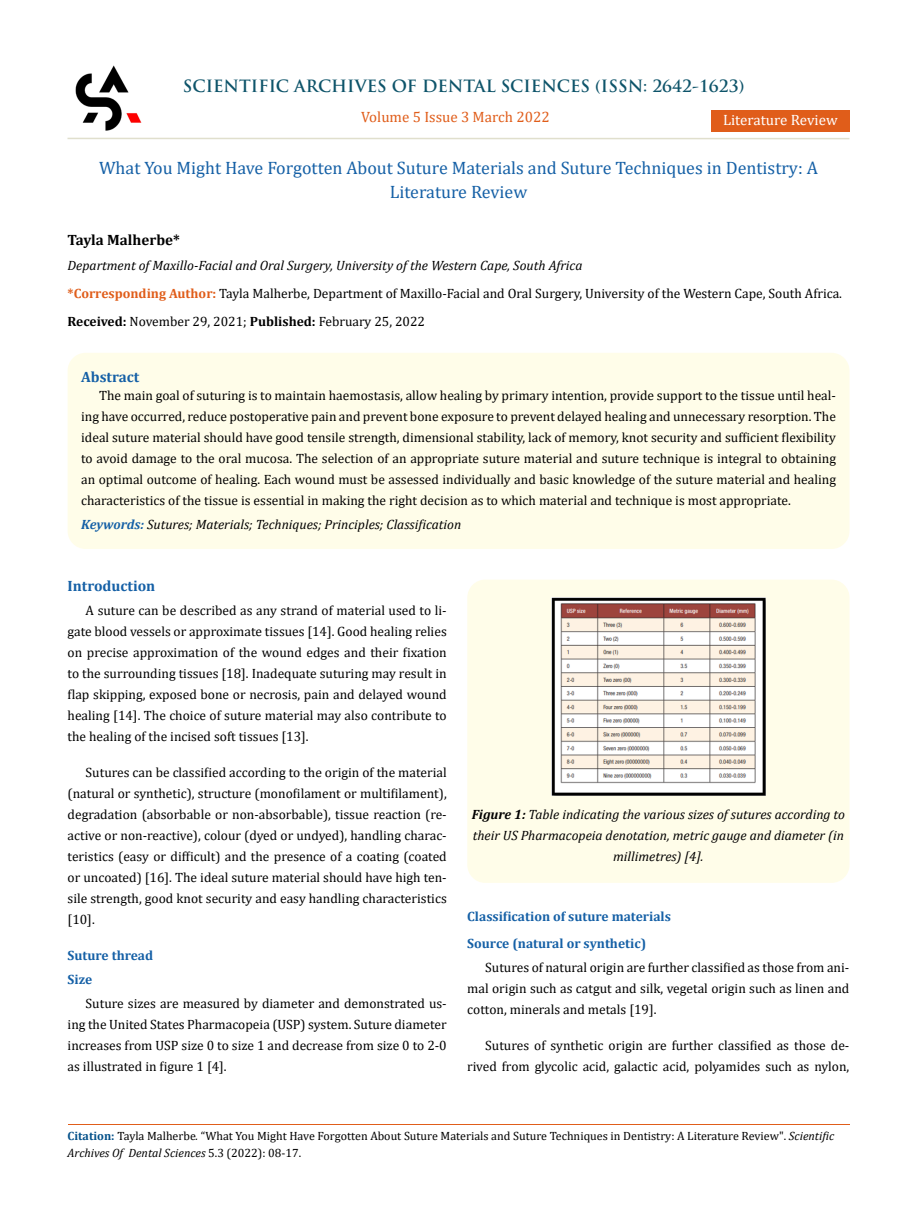
<style>
.page{position:relative;width:917px;height:1224px;background:#fff}
.page>*{position:absolute;margin:0;border:0;box-sizing:border-box;transform-origin:0 0}
.t1{font:18px/24px "Cambria";color:#1560a6;text-align:center}
.t2{font:700 16.5px "Trajan Pro";color:#0e546a}
.t3{font:15px "Cambria";color:#e05d1a}
.t4{font:700 15px "Cambria";color:#1560a6}
.t5{font:15px "Cambria";color:#fff}
.t6{font:700 15px "Cambria";color:#000}
.t7{font:13.5px/21px "Cambria";color:#000;text-align:justify}
.t8{font:italic 13.5px/21px "Cambria";color:#000;text-align:center}
.t9{font:700 13.5px/24px "Cambria";color:#1560a6}
.t10{font:12px/16.5px "Cambria";color:#000}
.s1{font-style:italic}
.s2{font-weight:700;color:#e05d1a}
.s3{font-weight:700}
.s4{font-weight:700;color:#1560a6}
.s5{font-weight:700;color:#035089}
</style>
<div class="page">
<div style="left:711px;top:110px;width:138px;height:22px;background:#e05d1a"></div>
<img style="left:75px;top:65px;width:66px;height:66px">
<div style="left:68px;top:353px;width:781px;height:196px;background:#fffde9;border-radius:18px"></div>
<div style="left:467px;top:580px;width:382px;height:303px;background:#fffde9;border-radius:18px"></div>
<img style="left:551px;top:598px;width:214px;height:197px">
<hr style="left:67px;top:138px;width:782px;height:1px;background:#e0dfcd">
<hr style="left:68px;top:1124px;width:781px;height:1px;background:#e05d1a">
<p class="t2" style="left:183px;top:76px;width:563px">SCIENTIFIC ARCHIVES OF DENTAL SCIENCES (ISSN: 2642-1623)</p>
<p class="t3" style="left:361px;top:108px;width:190px">Volume 5 Issue 3 March 2022</p>
<h1 class="t1" style="left:99px;top:156px;width:720px">What You Might Have Forgotten About Suture Materials and Suture Techniques in Dentistry: A<br>Literature Review</h1>
<p class="t6" style="left:68px;top:230px;width:114px">Tayla Malherbe*</p>
<p class="t7" style="left:68px;top:252px;width:776px;line-height:27.9px"><span class="s1">Department of Maxillo-Facial and Oral Surgery, University of the Western Cape, South Africa<br></span><span class="s2">*Corresponding Author:</span> Tayla Malherbe, Department of Maxillo-Facial and Oral Surgery, University of the Western Cape, South Africa.</p>
<p class="t5" style="left:723px;top:111px;width:116px">Literature Review</p>
<p class="t7" style="left:68px;top:311px;width:359px"><span class="s3">Received:</span> November 29, 2021; <span class="s3">Published:</span> February 25, 2022</p>
<p class="t4" style="left:81px;top:367px;width:60px">Abstract</p>
<p class="t7" style="left:81px;top:385px;width:756px;text-indent:18px">The main goal of suturing is to maintain haemostasis, allow healing by primary intention, provide support to the tissue until heal&shy;ing have occurred, reduce postoperative pain and prevent bone exposure to prevent delayed healing and unnecessary resorption. The ideal suture material should have good tensile strength, dimensional stability, lack of memory, knot security and sufficient flexibility to avoid damage to the oral mucosa. The selection of an appropriate suture material and suture technique is integral to obtaining an optimal outcome of healing. Each wound must be assessed individually and basic knowledge of the suture material and healing characteristics of the tissue is essential in making the right decision as to which material and technique is most appropriate.</p>
<p class="t8" style="left:81px;top:514px;width:381px"><span class="s4">Keywords:</span> Sutures; Materials; Techniques; Principles; Classification</p>
<p class="t4" style="left:68px;top:576px;width:89px">Introduction</p>
<p class="t7" style="left:68px;top:600px;width:381px;text-indent:18px">A suture can be described as any strand of material used to li&shy;gate blood vessels or approximate tissues [14]. Good healing relies on precise approximation of the wound edges and their fixation to the surrounding tissues [18]. Inadequate suturing may result in flap skipping, exposed bone or necrosis, pain and delayed wound healing [14]. The choice of suture material may also contribute to the healing of the incised soft tissues [13].</p>
<p class="t7" style="left:68px;top:762px;width:381px;text-indent:18px">Sutures can be classified according to the origin of the material (natural or synthetic), structure (monofilament or multifilament), degradation (absorbable or non-absorbable), tissue reaction (re&shy;active or non-reactive), colour (dyed or undyed), handling charac&shy;teristics (easy or difficult) and the presence of a coating (coated or uncoated) [16]. The ideal suture material should have high ten&shy;sile strength, good knot security and easy handling characteristics [10].</p>
<p class="t9" style="left:68px;top:943px;width:87px">Suture thread<br>Size</p>
<p class="t7" style="left:68px;top:993px;width:380px;text-indent:18px">Suture sizes are measured by diameter and demonstrated us&shy;ing the United States Pharmacopeia (USP) system. Suture diameter increases from USP size 0 to size 1 and decrease from size 0 to 2-0 as illustrated in figure 1 [4].</p>
<p class="t8" style="left:471px;top:803px;width:375px"><span class="s3">Figure 1:</span> Table indicating the various sizes of sutures according to their US Pharmacopeia denotation, metric gauge and diameter (in millimetres) [4].</p>
<p class="t9" style="left:467px;top:902px;width:205px;line-height:27.8px">Classification of suture materials<br>Source (natural or synthetic)</p>
<p class="t7" style="left:467px;top:957px;width:384px;text-indent:18px">Sutures of natural origin are further classified as those from ani&shy;mal origin such as catgut and silk, vegetal origin such as linen and cotton, minerals and metals [19].</p>
<p class="t7" style="left:467px;top:1035px;width:384px;text-align:right">Sutures of synthetic origin are further classified as those de&shy;rived from glycolic acid, galactic acid, polyamides such as nylon,</p>
<p class="t10" style="left:68px;top:1128px;width:768px"><span class="s5">Citation:</span> Tayla Malherbe<span class="s1">.</span> “What You Might Have Forgotten About Suture Materials and Suture Techniques in Dentistry: A Literature Review". <span class="s1">Scientific<br>Archives Of Dental Sciences</span> 5.3 (2022): 08-17.</p>
</div>
